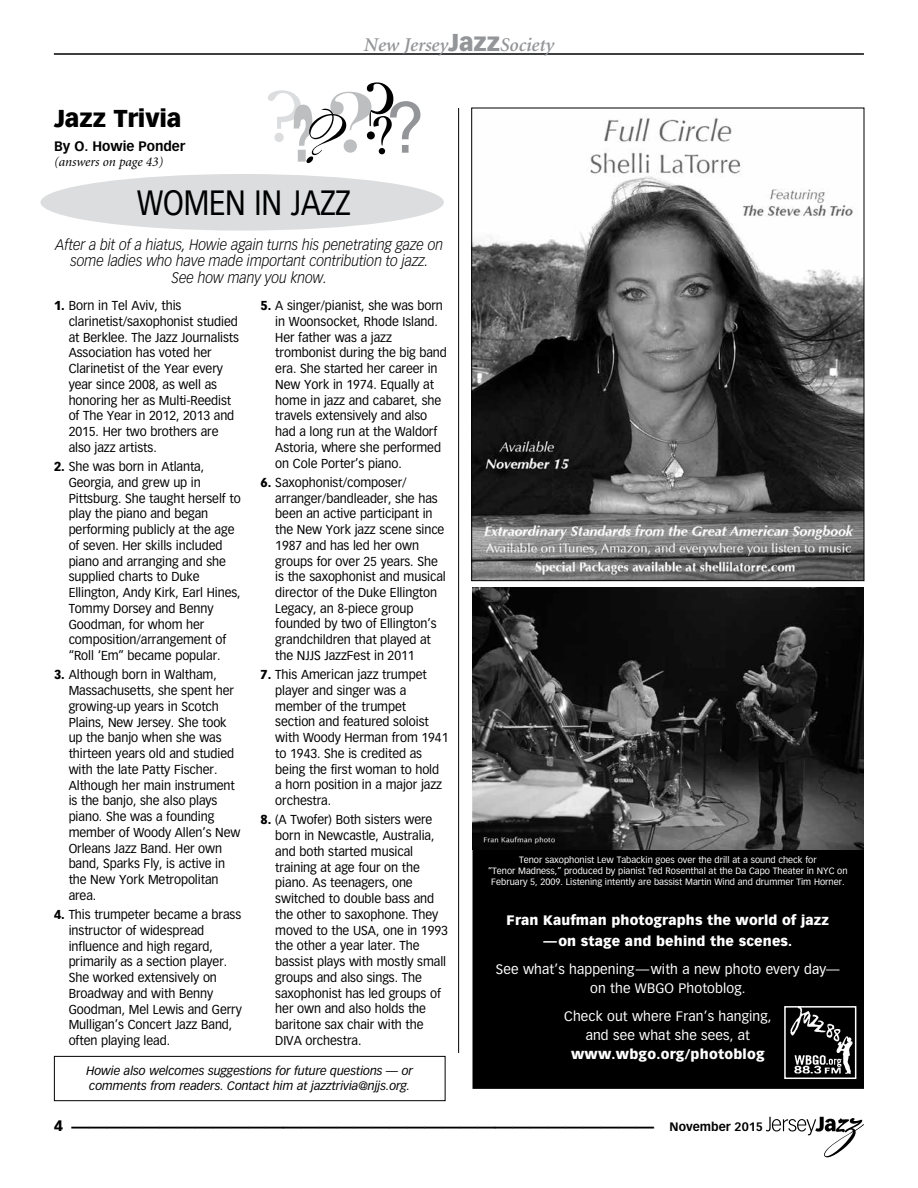
<style>
.page{position:relative;width:918px;height:1188px;background:#fff}
.page>*{position:absolute;margin:0;border:0;box-sizing:border-box;transform-origin:0 0}
.t1{font:700 36px "Vectora LH";color:#000}
.t2{font:34.5px "Vectora LH";letter-spacing:-.005em;color:#000;scale:.85 1}
.t3{font:900 24px "Vectora LH";letter-spacing:-.005em;color:#000}
.t4{font:italic 600 19.5px "Minion";letter-spacing:-.005em;color:#939598}
.t5{font:italic 300 15px/16.5px "Vectora LH";letter-spacing:-.005em;color:#000;text-align:center;scale:.93 1}
.t6{font:900 15px "Vectora LH";color:#000}
.t7{font:13.5px/19px "Vectora LH";letter-spacing:.01em;color:#fff;text-align:center}
.t8{font:900 13.5px/20.5px "Vectora LH";letter-spacing:.01em;color:#fff;text-align:center}
.t9{font:italic 13.5px "Minion";letter-spacing:-.005em;color:#000}
.t10{font:700 13.5px "Vectora LH";letter-spacing:-.005em;color:#000}
.t11{font:12.75px/15.8px "Vectora LH";letter-spacing:-.005em;color:#000;scale:.96 1}
.t12{font:italic 12px/15px "Vectora LH";letter-spacing:-.005em;color:#000}
.t13{font:700 12px "Vectora LH";color:#000}
.t14{font:9px/11.2px "Vectora LH";color:#fff;text-align:center}
.s1{font-family:"Vectora LH";font-weight:900;font-style:normal;font-size:24px}
.s2{font-weight:900}
</style>
<div class="page">
<svg style="left:766px;top:1117px;width:98px;height:40px"></svg>
<hr style="left:54px;top:54px;width:810px;height:1px;background:#000">
<svg style="left:268px;top:82px;width:152px;height:81px"></svg>
<div style="left:40px;top:174px;width:404px;height:57px;background:#dcddde;border-radius:50%"></div>
<hr style="left:458px;top:108px;width:1px;height:945px;background:#000">
<div style="left:54px;top:1056px;width:392px;height:45px;border:1px solid #000"></div>
<div style="left:475px;top:591px;width:387px;height:496px;background:#000"></div>
<div style="left:472px;top:588px;width:392px;height:501px;border:4px solid #000"></div>
<img style="left:472px;top:588px;width:392px;height:261px">
<img style="left:790px;top:1009px;width:63px;height:65px">
<div style="left:784px;top:1006px;width:72px;height:73px;border:2px solid #fff"></div>
<img style="left:473px;top:116px;width:389px;height:463px">
<h3 class="t4" style="left:364px;top:35px;width:192px">New Jersey<span class="s1">Jazz</span>Society</h3>
<h3 class="t3" style="left:54px;top:104px;width:129px">Jazz Trivia</h3>
<p class="t10" style="left:54px;top:138px;width:133px">By O. Howie Ponder</p>
<p class="t9" style="left:54px;top:155px;width:111px">(answers on page 43)</p>
<h2 class="t2" style="left:137px;top:183px;width:253px">WOMEN IN JAZZ</h2>
<p class="t5" style="left:56px;top:236px;width:418px">After a bit of a hiatus, Howie again turns his penetrating gaze on some ladies who have made important contribution to jazz.<br>See how many you know.</p>
<p class="t11" style="left:69px;top:298px;width:179px;text-indent:-15px"><span class="s2">1.</span> Born in Tel Aviv, this clarinetist/saxophonist studied at Berklee. The Jazz Journalists<br>Association has voted her<br>Clarinetist of the Year every year since 2008, as well as honoring her as Multi-Reedist of The Year in 2012, 2013 and<br>2015. Her two brothers are also jazz artists.</p>
<p class="t11" style="left:69px;top:459px;width:181px;text-indent:-15px"><span class="s2">2.</span> She was born in Atlanta,<br>Georgia, and grew up in<br>Pittsburg. She taught herself to play the piano and began performing publicly at the age of seven. Her skills included piano and arranging and she supplied charts to Duke<br>Ellington, Andy Kirk, Earl Hines,<br>Tommy Dorsey and Benny<br>Goodman, for whom her composition/arrangement of “Roll ‘Em” became popular.</p>
<p class="t11" style="left:69px;top:667px;width:181px;text-indent:-15px"><span class="s2">3.</span> Although born in Waltham,<br>Massachusetts, she spent her growing-up years in Scotch<br>Plains, New Jersey. She took up the banjo when she was thirteen years old and studied with the late Patty Fischer.<br>Although her main instrument is the banjo, she also plays piano. She was a founding member of Woody Allen’s New<br>Orleans Jazz Band. Her own band, Sparks Fly, is active in the New York Metropolitan area.</p>
<p class="t11" style="left:69px;top:907px;width:182px;text-indent:-15px"><span class="s2">4.</span> This trumpeter became a brass instructor of widespread influence and high regard, primarily as a section player.<br>She worked extensively on<br>Broadway and with Benny<br>Goodman, Mel Lewis and Gerry<br>Mulligan’s Concert Jazz Band, often playing lead.</p>
<p class="t11" style="left:275px;top:298px;width:180px;text-indent:-15px"><span class="s2">5.</span> A singer/pianist, she was born in Woonsocket, Rhode Island.<br>Her father was a jazz trombonist during the big band era. She started her career in<br>New York in 1974. Equally at home in jazz and cabaret, she travels extensively and also had a long run at the Waldorf<br>Astoria, where she performed on Cole Porter’s piano.</p>
<p class="t11" style="left:275px;top:474px;width:179px;text-indent:-15px"><span class="s2">6.</span> Saxophonist/composer/ arranger/bandleader, she has been an active participant in the New York jazz scene since<br>1987 and has led her own groups for over 25 years. She is the saxophonist and musical director of the Duke Ellington<br>Legacy, an 8-piece group founded by two of Ellington’s grandchildren that played at the NJJS JazzFest in 2011</p>
<p class="t11" style="left:275px;top:667px;width:182px;text-indent:-15px"><span class="s2">7.</span> This American jazz trumpet player and singer was a member of the trumpet section and featured soloist with Woody Herman from 1941 to 1943. She is credited as being the first woman to hold a horn position in a major jazz orchestra.</p>
<p class="t11" style="left:275px;top:812px;width:181px;text-indent:-15px"><span class="s2">8.</span> (A Twofer) Both sisters were born in Newcastle, Australia, and both started musical training at age four on the piano. As teenagers, one switched to double bass and the other to saxophone. They moved to the USA, one in 1993 the other a year later. The bassist plays with mostly small groups and also sings. The saxophonist has led groups of her own and also holds the baritone sax chair with the<br>DIVA orchestra.</p>
<p class="t12" style="left:86px;top:1063px;width:328px">Howie also welcomes suggestions for future questions — or comments from readers. Contact him at jazztrivia@njjs.org.</p>
<p class="t14" style="left:488px;top:854px;width:361px">Tenor saxophonist Lew Tabackin goes over the drill at a sound check for<br>“Tenor Madness,” produced by pianist Ted Rosenthal at the Da Capo Theater in NYC on<br>February 5, 2009. Listening intently are bassist Martin Wind and drummer Tim Horner.</p>
<p class="t8" style="left:507px;top:910px;width:324px">Fran Kaufman photographs the world of jazz —on stage and behind the scenes.</p>
<p class="t7" style="left:496px;top:960px;width:345px">See what’s happening—with a new photo every day— on the WBGO Photoblog.</p>
<p class="t7" style="left:564px;top:1007px;width:209px">Check out where Fran’s hanging, and see what she sees, at</p>
<p class="t8" style="left:571px;top:1044px;width:195px">www.wbgo.org/photoblog</p>
<p class="t6" style="left:54px;top:1117px;width:10px">4</p>
<h1 class="t1" style="left:72px;top:1089px;width:584px">_________________________________</h1>
<p class="t13" style="left:670px;top:1120px;width:95px">November 2015</p>
</div>
